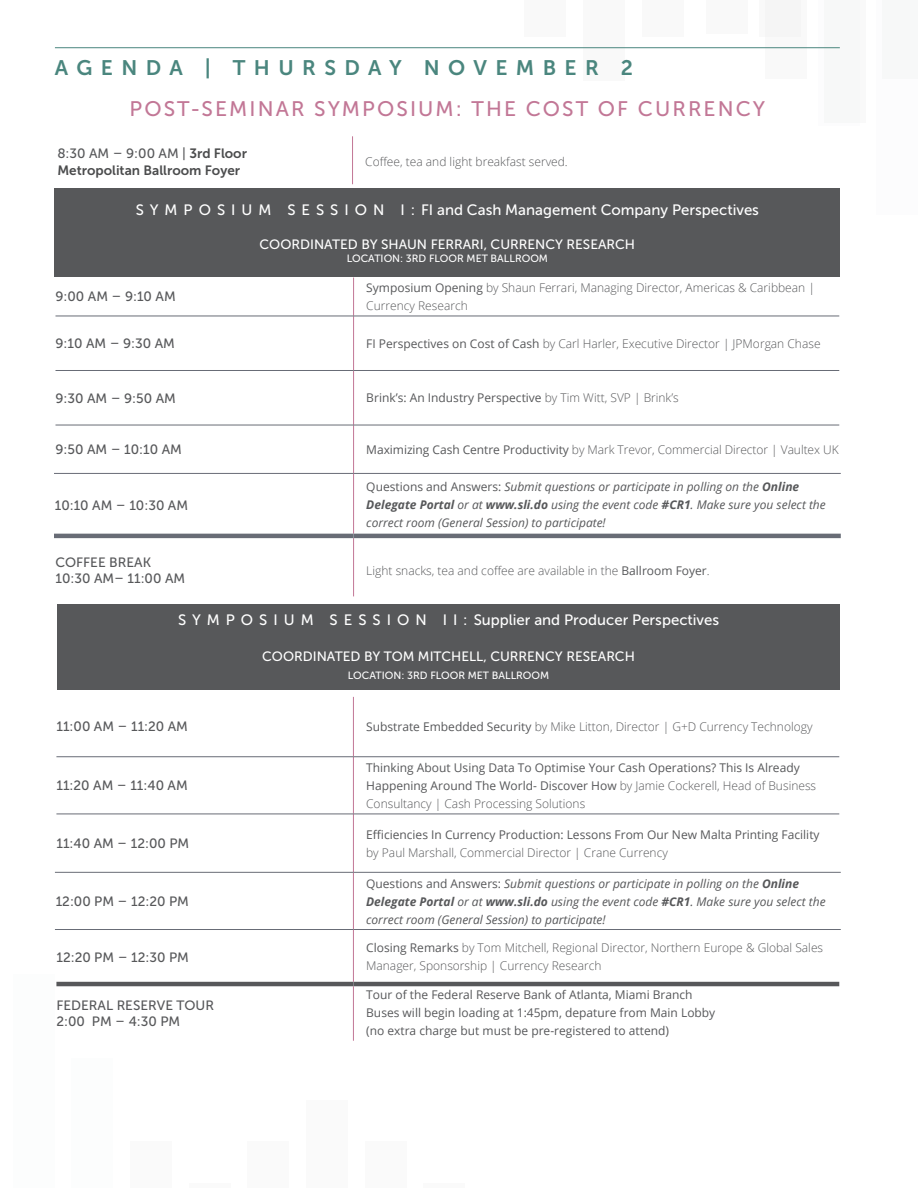
<style>
.page{position:relative;width:918px;height:1188px;background:#fff}
.page>*{position:absolute;margin:0;border:0;box-sizing:border-box;transform-origin:0 0}
.Subhead_2{font:21px "Museo Sans 500";letter-spacing:.1em;color:#c27796}
.Agenda_Day_RULE{font:21px "Museo Sans 700";letter-spacing:.4em;color:#4a867e}
.Subhead{font:15px "Museo Sans 500";color:#fff}
.Agenda_Entry{font:13.5px/16.2px "Museo Sans 500";color:#57585a}
.Subhead-2{font:13.5px "Museo Sans 500";color:#fff}
.Agenda_Entry-2{font:13.5px/16.2px "Museo Sans 700";color:#4b4c4d}
.Agenda_Body_Cells{font:300 12px/18px "Open Sans";color:#57585a}
.Agenda_Body_Cells-2{font:12px/18px "Open Sans";color:#57585a}
.Editorial{font:italic 12px/18px "Open Sans";color:#57585a}
.Subhead-3{font:10.5px "Museo Sans 500";color:#fff}
.s1{font-family:"Museo Sans 500";color:#57585a}
.s2{font-weight:400}
.s3{font-weight:300}
.s4{font-style:normal}
.s5{font-weight:700}
</style>
<div class="page">
<div style="left:524px;top:0;width:42px;height:36px;background:#f9f9f9"></div>
<div style="left:583px;top:0;width:42px;height:81px;background:#f9f9f9"></div>
<div style="left:642px;top:0;width:42px;height:37px;background:#f9f9f9"></div>
<div style="left:759px;top:0;width:42px;height:36px;background:#f9f9f9"></div>
<div style="left:424px;top:1183px;width:41px;height:5px;background:#fafafa"></div>
<div style="left:365px;top:1142px;width:42px;height:46px;background:#fafafa"></div>
<div style="left:306px;top:1100px;width:42px;height:88px;background:#fafafa"></div>
<div style="left:247px;top:1141px;width:42px;height:47px;background:#fafafa"></div>
<div style="left:189px;top:1183px;width:42px;height:5px;background:#fafafa"></div>
<div style="left:130px;top:1142px;width:42px;height:46px;background:#fafafa"></div>
<div style="left:706px;top:0;width:42px;height:34px;background:#f9f9f9"></div>
<div style="left:765px;top:0;width:42px;height:78px;background:#f9f9f9"></div>
<div style="left:824px;top:0;width:42px;height:123px;background:#f7f8f8"></div>
<div style="left:882px;top:0;width:36px;height:79px;background:#f7f8f8"></div>
<hr style="left:55px;top:47px;width:785px;height:1px;background:#4a867e">
<div style="left:55px;top:188px;width:785px;height:89px;background:#57585a"></div>
<hr style="left:353px;top:278px;width:1px;height:38px;background:#c27796">
<hr style="left:353px;top:316px;width:1px;height:54px;background:#c27796">
<hr style="left:353px;top:371px;width:1px;height:54px;background:#c27796">
<hr style="left:353px;top:425px;width:1px;height:48px;background:#c27796">
<hr style="left:353px;top:474px;width:1px;height:60px;background:#c27796">
<hr style="left:353px;top:538px;width:1px;height:58px;background:#c27796">
<hr style="left:56px;top:316px;width:298px;height:1px;background:#686c76">
<hr style="left:56px;top:370px;width:298px;height:1px;background:#686c76">
<hr style="left:56px;top:425px;width:298px;height:1px;background:#686c76">
<hr style="left:54px;top:473px;width:300px;height:1px;background:#686c76">
<hr style="left:54px;top:534px;width:300px;height:4px;background:#686c76">
<hr style="left:354px;top:534px;width:487px;height:4px;background:#686c76">
<hr style="left:354px;top:473px;width:487px;height:1px;background:#686c76">
<hr style="left:354px;top:316px;width:485px;height:1px;background:#686c76">
<hr style="left:354px;top:370px;width:485px;height:1px;background:#686c76">
<hr style="left:354px;top:425px;width:485px;height:1px;background:#686c76">
<hr style="left:353px;top:982px;width:486px;height:4px;background:#57585a">
<hr style="left:353px;top:697px;width:1px;height:60px;background:#c27796">
<hr style="left:353px;top:757px;width:1px;height:57px;background:#c27796">
<hr style="left:353px;top:814px;width:1px;height:58px;background:#c27796">
<hr style="left:353px;top:873px;width:1px;height:56px;background:#c27796">
<hr style="left:353px;top:930px;width:1px;height:52px;background:#c27796">
<hr style="left:353px;top:986px;width:1px;height:55px;background:#c27796">
<hr style="left:56px;top:756px;width:297px;height:1px;background:#686c76">
<hr style="left:56px;top:814px;width:297px;height:1px;background:#686c76">
<hr style="left:55px;top:872px;width:298px;height:1px;background:#686c76">
<hr style="left:55px;top:929px;width:298px;height:1px;background:#686c76">
<hr style="left:56px;top:982px;width:297px;height:4px;background:#57585a">
<hr style="left:353px;top:929px;width:488px;height:1px;background:#686c76">
<hr style="left:353px;top:756px;width:486px;height:1px;background:#686c76">
<hr style="left:353px;top:814px;width:486px;height:1px;background:#686c76">
<hr style="left:353px;top:872px;width:488px;height:1px;background:#686c76">
<div style="left:57px;top:604px;width:783px;height:85px;background:#57585a"></div>
<hr style="left:352px;top:136px;width:1px;height:48px;background:#c27796">
<p class="Agenda_Day_RULE" style="left:55px;top:56px;width:580px">AGENDA | THURSDAY NOVEMBER 2</p>
<p class="Subhead_2" style="left:129px;top:98px;width:637px">POST-SEMINAR SYMPOSIUM: THE COST OF CURRENCY</p>
<p class="Agenda_Entry-2" style="left:57px;top:146px;width:191px"><span class="s1">8:30 AM – 9:00 AM |</span> 3rd Floor<br>Metropolitan Ballroom Foyer</p>
<p class="Agenda_Body_Cells" style="left:365px;top:152px;width:204px">Coffee, tea and light breakfast served.</p>
<p class="Subhead" style="left:136px;top:201px;width:625px">S Y M P O S I U M S E S S I O N I : FI and Cash Management Company Perspectives</p>
<p class="Subhead-2" style="left:260px;top:237px;width:377px">COORDINATED BY SHAUN FERRARI, CURRENCY RESEARCH</p>
<p class="Subhead-3" style="left:347px;top:252px;width:203px">LOCATION: 3RD FLOOR MET BALLROOM</p>
<p class="Agenda_Entry" style="left:56px;top:289px;width:122px">9:00 AM – 9:10 AM</p>
<p class="Agenda_Body_Cells" style="left:366px;top:278px;width:450px"><span class="s2">Symposium Opening</span> by Shaun Ferrari, Managing Director, Americas &amp; Caribbean |<br>Currency Research</p>
<p class="Agenda_Entry" style="left:56px;top:336px;width:121px">9:10 AM – 9:30 AM</p>
<p class="Agenda_Body_Cells" style="left:366px;top:334px;width:456px"><span class="s2">FI Perspectives on Cost of Cash</span> by Carl Harler, Executive Director | JPMorgan Chase</p>
<p class="Agenda_Entry" style="left:56px;top:390px;width:122px">9:30 AM – 9:50 AM</p>
<p class="Agenda_Body_Cells-2" style="left:366px;top:389px;width:314px">Brink’s: An Industry Perspective <span class="s3">by Tim Witt, SVP | Brink’s</span></p>
<p class="Agenda_Entry" style="left:56px;top:442px;width:128px">9:50 AM – 10:10 AM</p>
<p class="Agenda_Body_Cells" style="left:366px;top:440px;width:474px"><span class="s2">Maximizing Cash Centre Productivity</span> by Mark Trevor, Commercial Director | Vaultex UK</p>
<p class="Agenda_Entry" style="left:55px;top:497px;width:135px">10:10 AM – 10:30 AM</p>
<p class="Editorial" style="left:366px;top:478px;width:461px"><span class="s4">Questions and Answers:</span> Submit questions or participate in polling on the <span class="s5">Online<br>Delegate Portal</span> or at <span class="s5">www.sli.do</span> using the event code <span class="s5">#CR1</span>. Make sure you select the correct room (General Session) to participate!</p>
<p class="Agenda_Entry" style="left:56px;top:554px;width:131px">COFFEE BREAK<br>10:30 AM– 11:00 AM</p>
<p class="Agenda_Body_Cells" style="left:366px;top:561px;width:345px">Light snacks, tea and coffee are available in the <span class="s2">Ballroom Foyer</span>.</p>
<p class="Subhead" style="left:178px;top:612px;width:543px">S Y M P O S I U M S E S S I O N I I : Supplier and Producer Perspectives</p>
<p class="Subhead-2" style="left:262px;top:649px;width:374px">COORDINATED BY TOM MITCHELL, CURRENCY RESEARCH</p>
<p class="Subhead-3" style="left:348px;top:670px;width:203px">LOCATION: 3RD FLOOR MET BALLROOM</p>
<p class="Agenda_Entry" style="left:56px;top:719px;width:133px">11:00 AM – 11:20 AM</p>
<p class="Agenda_Body_Cells" style="left:366px;top:717px;width:448px"><span class="s2">Substrate Embedded Security</span> by Mike Litton, Director | G+D Currency Technology</p>
<p class="Agenda_Entry" style="left:56px;top:778px;width:133px">11:20 AM – 11:40 AM</p>
<p class="Agenda_Body_Cells-2" style="left:366px;top:758px;width:452px">Thinking About Using Data To Optimise Your Cash Operations? This Is Already<br>Happening Around The World- Discover How <span class="s3">by Jamie Cockerell, Head of Business<br>Consultancy | Cash Processing Solutions</span></p>
<p class="Agenda_Entry" style="left:56px;top:835px;width:134px">11:40 AM – 12:00 PM</p>
<p class="Agenda_Body_Cells-2" style="left:366px;top:825px;width:455px">Efficiencies In Currency Production: Lessons From Our New Malta Printing Facility <span class="s3">by Paul Marshall, Commercial Director | Crane Currency</span></p>
<p class="Agenda_Entry" style="left:56px;top:893px;width:135px">12:00 PM – 12:20 PM</p>
<p class="Editorial" style="left:366px;top:874px;width:461px"><span class="s4">Questions and Answers:</span> Submit questions or participate in polling on the <span class="s5">Online<br>Delegate Portal</span> or at <span class="s5">www.sli.do</span> using the event code <span class="s5">#CR1</span>. Make sure you select the correct room (General Session) to participate!</p>
<p class="Agenda_Entry" style="left:56px;top:949px;width:134px">12:20 PM – 12:30 PM</p>
<p class="Agenda_Body_Cells" style="left:366px;top:939px;width:459px"><span class="s2">Closing Remarks</span> by Tom Mitchell, Regional Director, Northern Europe &amp; Global Sales<br>Manager, Sponsorship | Currency Research</p>
<p class="Agenda_Entry" style="left:56px;top:997px;width:159px">FEDERAL RESERVE TOUR</p>
<p class="Agenda_Entry" style="left:56px;top:1013px;width:125px">2:00 PM – 4:30 PM</p>
<p class="Agenda_Body_Cells-2" style="left:366px;top:986px;width:328px">Tour of the Federal Reserve Bank of Atlanta, Miami Branch</p>
<p class="Agenda_Body_Cells-2" style="left:366px;top:1004px;width:351px">Buses will begin loading at 1:45pm, depature from Main Lobby</p>
<p class="Agenda_Body_Cells-2" style="left:366px;top:1022px;width:304px">(no extra charge but must be pre-registered to attend)</p>
</div>
